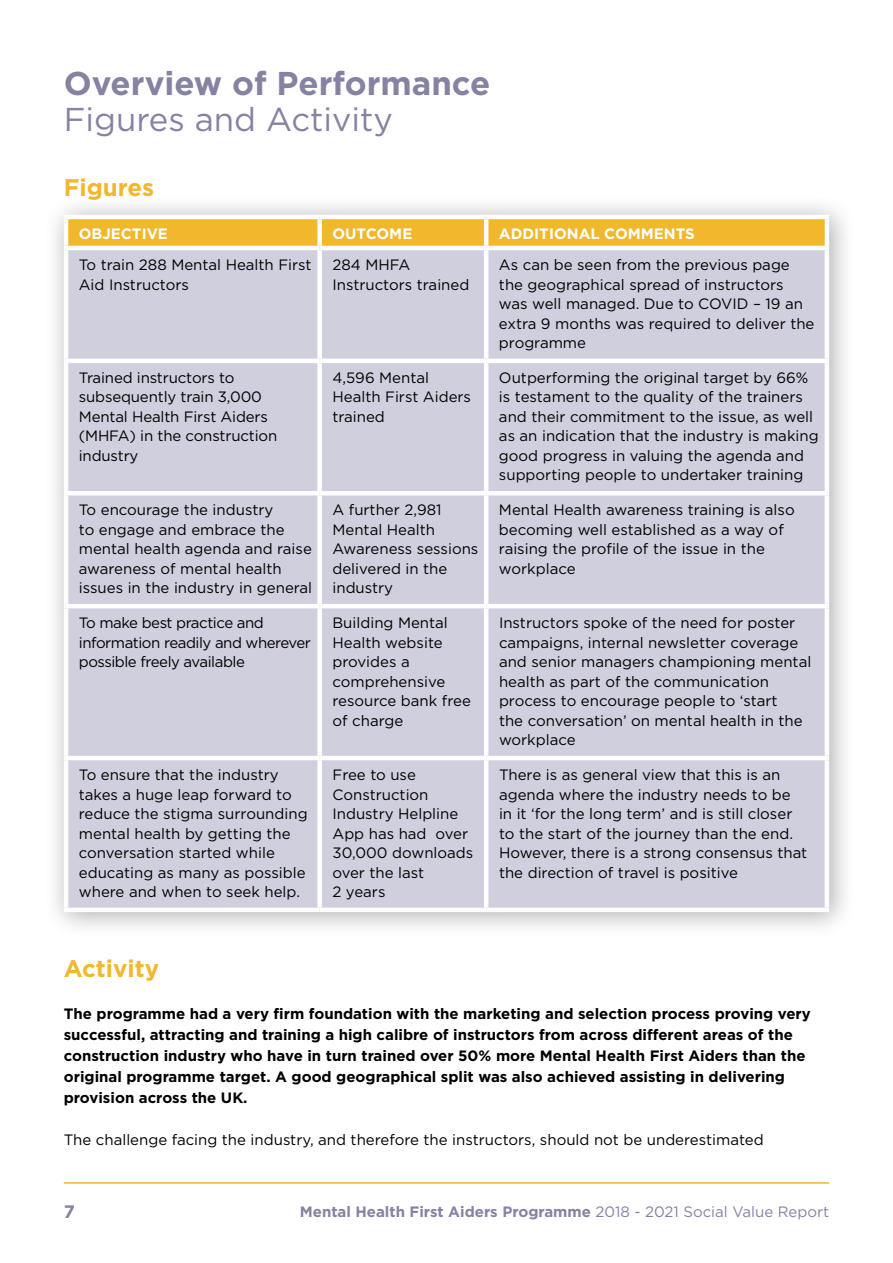
<style>
.page{position:relative;width:893px;height:1263px;background:#fff}
.page>*{position:absolute;margin:0;border:0;box-sizing:border-box;transform-origin:0 0}
.t1{font:700 33px "Gotham";color:#8582a2}
.t2{font:33px "Gotham";color:#8582a2}
.t3{font:700 24px "Gotham";color:#f1b82e}
.t4{font:700 18px "Gotham";color:#8582a2}
.t5{font:15px/19.5px "Gotham";color:#000}
.t6{font:700 15px/21px "Gotham";color:#000}
.t7{font:15px/19.5px "Gotham";letter-spacing:-.03em;color:#000}
.t8{font:700 15px "Gotham";color:#8582a2}
.t9{font:700 15px "Gotham";color:#fff}
.s1{font-weight:400}
</style>
<div class="page">
<hr style="left:64px;top:1182px;width:765px;height:2px;background:#f1b82e">
<div style="left:43px;top:194px;width:813px;height:745px;background:#000;opacity:.33"></div>
<svg style="left:68px;top:219px;width:757px;height:27px;background:#f1b932"></svg>
<div style="left:68px;top:250px;width:757px;height:658px;background:#d0cfde"></div>
<hr style="left:64px;top:215px;width:256px;height:4px;background:#fff">
<hr style="left:64px;top:219px;width:4px;height:27px;background:#fff">
<hr style="left:320px;top:215px;width:166px;height:4px;background:#fff">
<div style="left:317px;top:219px;width:5px;height:27px;background:#fff"></div>
<hr style="left:486px;top:215px;width:343px;height:4px;background:#fff">
<hr style="left:484px;top:219px;width:4px;height:27px;background:#fff">
<hr style="left:825px;top:219px;width:4px;height:27px;background:#fff">
<hr style="left:64px;top:246px;width:256px;height:4px;background:#fff">
<hr style="left:64px;top:250px;width:4px;height:109px;background:#fff">
<hr style="left:320px;top:246px;width:166px;height:4px;background:#fff">
<div style="left:317px;top:250px;width:5px;height:109px;background:#fff"></div>
<hr style="left:486px;top:246px;width:343px;height:4px;background:#fff">
<hr style="left:484px;top:250px;width:4px;height:109px;background:#fff">
<hr style="left:825px;top:250px;width:4px;height:109px;background:#fff">
<hr style="left:64px;top:359px;width:256px;height:4px;background:#fff">
<hr style="left:64px;top:363px;width:4px;height:128px;background:#fff">
<hr style="left:320px;top:359px;width:166px;height:4px;background:#fff">
<div style="left:317px;top:363px;width:5px;height:128px;background:#fff"></div>
<hr style="left:486px;top:359px;width:343px;height:4px;background:#fff">
<hr style="left:484px;top:363px;width:4px;height:128px;background:#fff">
<hr style="left:825px;top:363px;width:4px;height:128px;background:#fff">
<hr style="left:64px;top:491px;width:256px;height:4px;background:#fff">
<hr style="left:64px;top:495px;width:4px;height:109px;background:#fff">
<hr style="left:320px;top:491px;width:166px;height:4px;background:#fff">
<div style="left:317px;top:495px;width:5px;height:109px;background:#fff"></div>
<hr style="left:486px;top:491px;width:343px;height:4px;background:#fff">
<hr style="left:484px;top:495px;width:4px;height:109px;background:#fff">
<hr style="left:825px;top:495px;width:4px;height:109px;background:#fff">
<hr style="left:64px;top:604px;width:256px;height:4px;background:#fff">
<hr style="left:64px;top:608px;width:4px;height:148px;background:#fff">
<hr style="left:320px;top:604px;width:166px;height:4px;background:#fff">
<div style="left:317px;top:608px;width:5px;height:148px;background:#fff"></div>
<hr style="left:486px;top:604px;width:343px;height:4px;background:#fff">
<hr style="left:484px;top:608px;width:4px;height:148px;background:#fff">
<hr style="left:825px;top:608px;width:4px;height:148px;background:#fff">
<hr style="left:64px;top:756px;width:256px;height:4px;background:#fff">
<hr style="left:64px;top:760px;width:4px;height:148px;background:#fff">
<hr style="left:320px;top:756px;width:166px;height:4px;background:#fff">
<div style="left:317px;top:760px;width:5px;height:148px;background:#fff"></div>
<hr style="left:486px;top:756px;width:343px;height:4px;background:#fff">
<hr style="left:484px;top:760px;width:4px;height:148px;background:#fff">
<hr style="left:825px;top:760px;width:4px;height:148px;background:#fff">
<hr style="left:64px;top:908px;width:256px;height:4px;background:#fff">
<hr style="left:320px;top:908px;width:166px;height:4px;background:#fff">
<hr style="left:486px;top:908px;width:343px;height:4px;background:#fff">
<h1 class="t1" style="left:64px;top:64px;width:428px">Overview of Performance</h1>
<h1 class="t2" style="left:64px;top:101px;width:331px">Figures and Activity</h1>
<h2 class="t3" style="left:64px;top:173px;width:92px">Figures</h2>
<p class="t9" style="left:79px;top:225px;width:91px">OBJECTIVE</p>
<p class="t9" style="left:332px;top:225px;width:81px">OUTCOME</p>
<p class="t9" style="left:499px;top:225px;width:197px">ADDITIONAL COMMENTS</p>
<p class="t5" style="left:79px;top:255px;width:234px">To train 288 Mental Health First<br>Aid Instructors</p>
<p class="t5" style="left:332px;top:255px;width:138px">284 MHFA<br>Instructors trained</p>
<p class="t5" style="left:499px;top:255px;width:317px">As can be seen from the previous page the geographical spread of instructors was well managed. Due to COVID – 19 an extra 9 months was required to deliver the programme</p>
<p class="t5" style="left:79px;top:368px;width:200px">Trained instructors to subsequently train 3,000<br>Mental Health First Aiders (MHFA) in the construction industry</p>
<p class="t5" style="left:332px;top:368px;width:140px">4,596 Mental<br>Health First Aiders trained</p>
<p class="t5" style="left:499px;top:368px;width:321px">Outperforming the original target by 66% is testament to the quality of the trainers and their commitment to the issue, as well as an indication that the industry is making good progress in valuing the agenda and supporting people to undertaker training</p>
<p class="t5" style="left:79px;top:500px;width:235px">To encourage the industry<br>to engage and embrace the mental health agenda and raise awareness of mental health issues in the industry in general</p>
<p class="t5" style="left:332px;top:500px;width:147px">A further 2,981<br>Mental Health<br>Awareness sessions delivered in the industry</p>
<p class="t5" style="left:499px;top:500px;width:297px">Mental Health awareness training is also becoming well established as a way of raising the profile of the issue in the workplace</p>
<p class="t7" style="left:79px;top:613px;width:234px">To make best practice and information readily and wherever possible freely available</p>
<p class="t5" style="left:332px;top:613px;width:140px">Building Mental<br>Health website provides a comprehensive resource bank free of charge</p>
<p class="t5" style="left:499px;top:613px;width:314px">Instructors spoke of the need for poster campaigns, internal newsletter coverage and senior managers championing mental health as part of the communication process to encourage people to ‘start<br>the conversation’ on mental health in the workplace</p>
<p class="t5" style="left:79px;top:765px;width:230px">To ensure that the industry takes a huge leap forward to reduce the stigma surrounding mental health by getting the conversation started while educating as many as possible where and when to seek help.</p>
<p class="t5" style="left:332px;top:765px;width:142px">Free to use<br>Construction<br>Industry Helpline<br>App has had over<br>30,000 downloads over the last<br>2 years</p>
<p class="t5" style="left:499px;top:765px;width:310px">There is as general view that this is an agenda where the industry needs to be in it ‘for the long term’ and is still closer to the start of the journey than the end.<br>However, there is a strong consensus that the direction of travel is positive</p>
<h2 class="t3" style="left:64px;top:954px;width:97px">Activity</h2>
<p class="t6" style="left:64px;top:1002px;width:749px">The programme had a very firm foundation with the marketing and selection process proving very successful, attracting and training a high calibre of instructors from across different areas of the construction industry who have in turn trained over 50% more Mental Health First Aiders than the original programme target. A good geographical split was also achieved assisting in delivering provision across the UK.</p>
<p class="t5" style="left:64px;top:1129px;width:701px">The challenge facing the industry, and therefore the instructors, should not be underestimated</p>
<p class="t4" style="left:64px;top:1201px;width:13px">7</p>
<p class="t8" style="left:300px;top:1203px;width:531px">Mental Health First Aiders Programme <span class="s1">2018 - 2021 Social Value Report</span></p>
</div>
